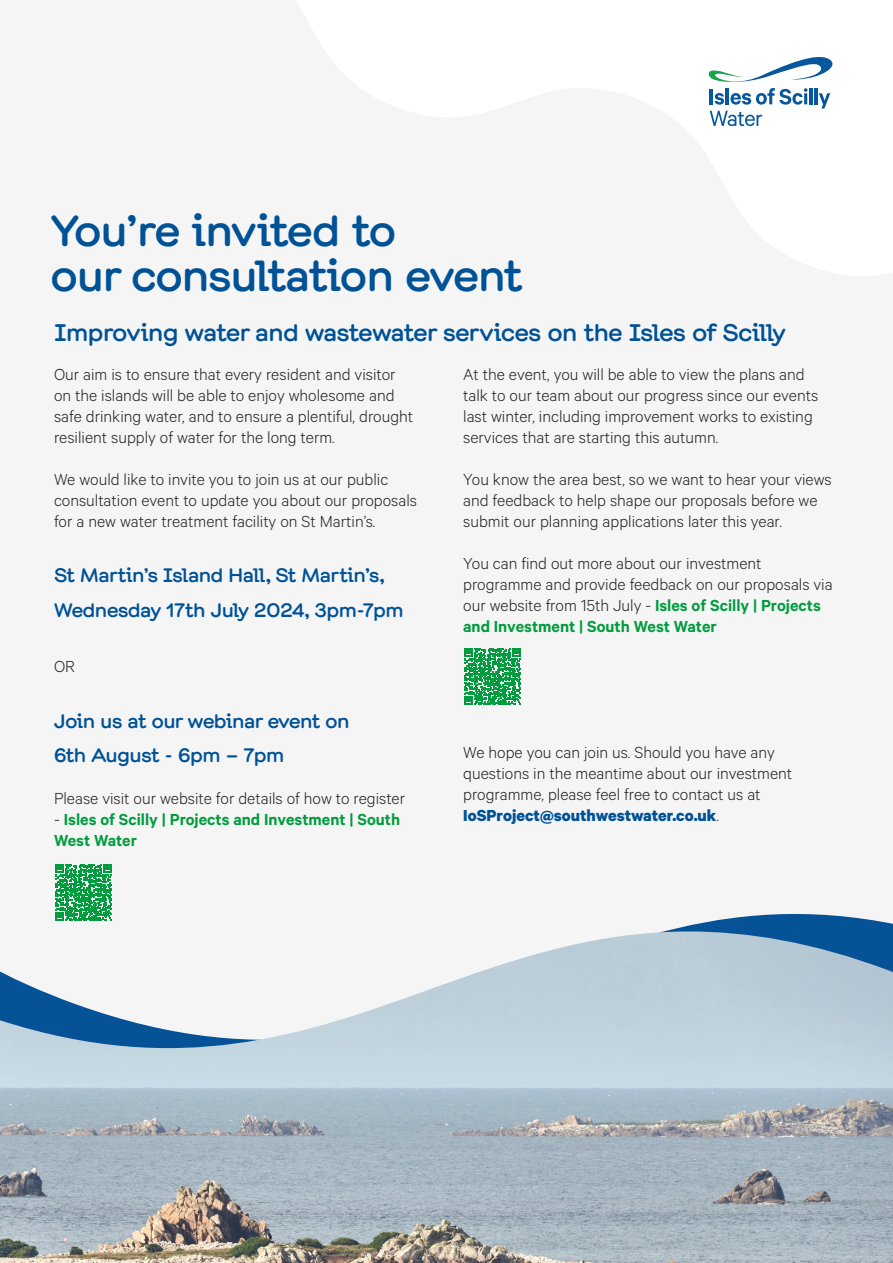
<style>
.page{position:relative;width:893px;height:1263px;background:#f5f5f6}
.page>*{position:absolute;margin:0;border:0;box-sizing:border-box;transform-origin:0 0}
.t1{font:500 43.5px/45px "Chapeau";letter-spacing:-.01em;color:#005296}
.subheader{font:500 24px "Chapeau";letter-spacing:-.01em;color:#005296}
.Large_Text{font:500 19.5px "Chapeau";color:#005296}
.bodycopy{font:300 18px/21px "Calibre";color:#231f20}
.bodycopy-2{font:600 18px/21px "Calibre";color:#009c3d}
.s1{font-weight:300;color:#231f20}
.s2{font-weight:600;color:#009c3d}
.s3{font-weight:700;color:#005296}
</style>
<div class="page">
<svg style="left:464px;top:648px;width:57px;height:57px"></svg>
<svg style="left:708px;top:57px;width:125px;height:69px"></svg>
<svg style="left:55px;top:864px;width:57px;height:29px"></svg>
<svg style="left:0;top:893px;width:893px;height:370px"></svg>
<img style="left:0;top:931px;width:893px;height:147px">
<p class="t1" style="left:51px;top:205px;width:473px">You’re invited to<br>our consultation event</p>
<p class="subheader" style="left:55px;top:313px;width:732px">Improving water and wastewater services on the Isles of Scilly</p>
<p class="bodycopy" style="left:54px;top:363px;width:361px">Our aim is to ensure that every resident and visitor on the islands will be able to enjoy wholesome and safe drinking water, and to ensure a plentiful, drought resilient supply of water for the long term.</p>
<p class="bodycopy" style="left:54px;top:468px;width:364px">We would like to invite you to join us at our public consultation event to update you about our proposals for a new water treatment facility on St Martin’s.</p>
<p class="Large_Text" style="left:54px;top:559px;width:332px">St Martin’s Island Hall, St Martin’s,</p>
<p class="Large_Text" style="left:54px;top:594px;width:351px">Wednesday 17th July 2024, 3pm-7pm</p>
<p class="bodycopy" style="left:54px;top:655px;width:23px">OR</p>
<p class="Large_Text" style="left:54px;top:705px;width:297px">Join us at our webinar event on</p>
<p class="Large_Text" style="left:54px;top:739px;width:231px">6th August - 6pm – 7pm</p>
<p class="bodycopy" style="left:54px;top:787px;width:353px">Please visit our website for details of how to register</p>
<p class="bodycopy-2" style="left:54px;top:808px;width:348px"><span class="s1">-</span> Isles of Scilly | Projects and Investment | South<br>West Water</p>
<p class="bodycopy" style="left:463px;top:363px;width:356px">At the event, you will be able to view the plans and talk to our team about our progress since our events last winter, including improvement works to existing services that are starting this autumn.</p>
<p class="bodycopy" style="left:463px;top:468px;width:370px">You know the area best, so we want to hear your views and feedback to help shape our proposals before we submit our planning applications later this year.</p>
<p class="bodycopy" style="left:463px;top:552px;width:371px">You can find out more about our investment programme and provide feedback on our proposals via our website from 15th July - <span class="s2">Isles of Scilly | Projects and Investment | South West Water</span></p>
<p class="bodycopy" style="left:463px;top:741px;width:330px">We hope you can join us. Should you have any questions in the meantime about our investment programme, please feel free to contact us at <span class="s3">IoSProject@southwestwater.co.uk</span>.</p>
</div>
